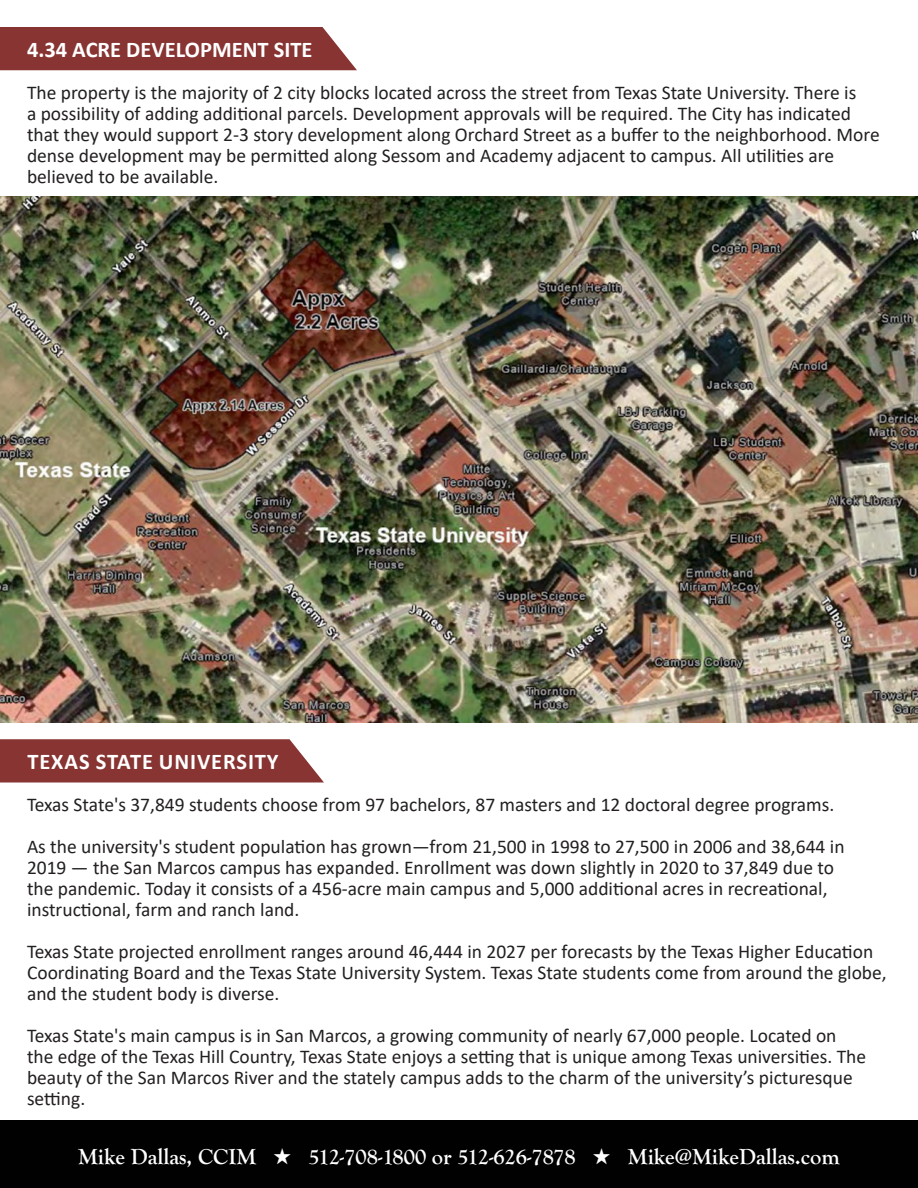
<style>
.page{position:relative;width:918px;height:1188px;background:#fff}
.page>*{position:absolute;margin:0;border:0;box-sizing:border-box;transform-origin:0 0}
.t1{font:700 22.5px "Goudy Old Style T";color:#fff}
.t2{font:700 22.5px "Calibri";color:#fff}
.t3{font:700 22.5px "Calibri";letter-spacing:.04em;color:#fff}
.t4{font:19.5px/21px "Calibri";color:#231f20}
</style>
<div class="page">
<div style="left:0;top:1120px;width:918px;height:68px;background:#010101"></div>
<div style="left:0;top:27px;width:357px;height:43px;background:#873432"></div>
<svg style="left:0;top:739px;width:324px;height:44px;background:#8e413f"></svg>
<img style="left:0;top:196px;width:918px;height:527px">
<p class="t2" style="left:27px;top:34px;width:287px">4.34 ACRE DEVELOPMENT SITE</p>
<p class="t4" style="left:27px;top:81px;width:854px">The property is the majority of 2 city blocks located across the street from Texas State University. There is<br>a possibility of adding additional parcels. Development approvals will be required. The City has indicated that they would support 2-3 story development along Orchard Street as a buffer to the neighborhood. More dense development may be permitted along Sessom and Academy adjacent to campus. All utilities are believed to be available.</p>
<p class="t3" style="left:27px;top:746px;width:253px">TEXAS STATE UNIVERSITY</p>
<p class="t4" style="left:27px;top:793px;width:809px">Texas State's 37,849 students choose from 97 bachelors, 87 masters and 12 doctoral degree programs.</p>
<p class="t4" style="left:27px;top:835px;width:819px">As the university's student population has grown—from 21,500 in 1998 to 27,500 in 2006 and 38,644 in 2019 — the San Marcos campus has expanded. Enrollment was down slightly in 2020 to 37,849 due to the pandemic. Today it consists of a 456-acre main campus and 5,000 additional acres in recreational, instructional, farm and ranch land.</p>
<p class="t4" style="left:27px;top:940px;width:861px">Texas State projected enrollment ranges around 46,444 in 2027 per forecasts by the Texas Higher Education<br>Coordinating Board and the Texas State University System. Texas State students come from around the globe, and the student body is diverse.</p>
<p class="t4" style="left:27px;top:1024px;width:841px">Texas State's main campus is in San Marcos, a growing community of nearly 67,000 people. Located on the edge of the Texas Hill Country, Texas State enjoys a setting that is unique among Texas universities. The beauty of the San Marcos River and the stately campus adds to the charm of the university’s picturesque setting.</p>
<p class="t1" style="left:78px;top:1144px;width:763px">Mike Dallas, CCIM ★ 512-708-1800 or 512-626-7878 ★ Mike@MikeDallas.com</p>
</div>
